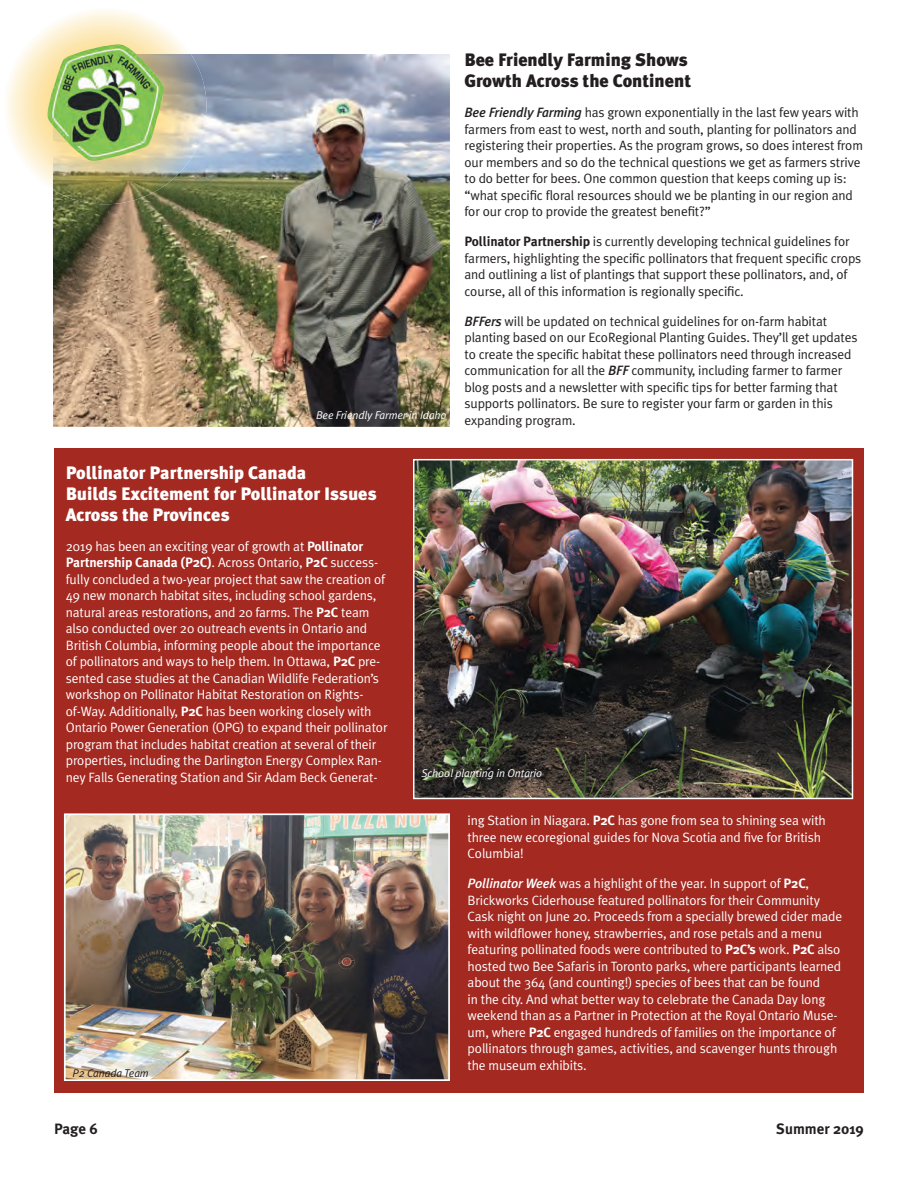
<style>
.page{position:relative;width:918px;height:1188px;background:#fff}
.page>*{position:absolute;margin:0;border:0;box-sizing:border-box;transform-origin:0 0}
.t1{font:900 18px/21px "Meta Plus";color:#fff}
.t2{font:900 18px/21px "Meta Plus";color:#231f20}
.t3{font:700 15px "Meta Plus";color:#231f20}
.t4{font:13.5px/16.5px "Meta Plus Normal";letter-spacing:-.01em;color:#fff}
.t5{font:13.5px/16.5px "Meta Plus Normal";letter-spacing:-.01em;color:#231f20}
.t6{font:700 13.5px "Meta Plus";letter-spacing:-.01em;color:#fff}
.t7{font:italic 11.25px "Meta Plus Normal";letter-spacing:-.01em;color:#fff}
.t8{font:italic 11.25px "Meta Plus Normal";letter-spacing:-.01em;color:#231f20}
.s1{font-family:"Meta Plus";font-weight:500;font-style:italic}
.s2{font-family:"Meta Plus";font-weight:700}
.s3{font-family:"Meta Plus Normal";font-weight:400}
</style>
<div class="page">
<div style="left:54px;top:449px;width:810px;height:644px;background:#a32921"></div>
<img style="left:416px;top:462px;width:434px;height:334px">
<div style="left:413px;top:459px;width:440px;height:340px;border:2px solid #fff"></div>
<img style="left:53px;top:54px;width:397px;height:373px">
<img style="left:53px;top:54px;width:153px;height:150px">
<img style="left:47px;top:44px;width:117px;height:117px">
<img style="left:67px;top:816px;width:380px;height:262px">
<div style="left:64px;top:813px;width:386px;height:268px;border:2px solid #fff"></div>
<p class="t7" style="left:316px;top:408px;width:132px">Bee Friendly Farmer in Idaho</p>
<h1 class="t2" style="left:464px;top:50px;width:228px">Bee Friendly Farming Shows<br>Growth Across the Continent</h1>
<p class="t5" style="left:464px;top:104px;width:400px"><span class="s1">Bee Friendly Farming</span> has grown exponentially in the last few years with farmers from east to west, north and south, planting for pollinators and registering their properties. As the program grows, so does interest from our members and so do the technical questions we get as farmers strive to do better for bees. One common question that keeps coming up is: “what specific floral resources should we be planting in our region and for our crop to provide the greatest benefit?”</p>
<p class="t5" style="left:464px;top:233px;width:398px"><span class="s2">Pollinator Partnership</span> is currently developing technical guidelines for farmers, highlighting the specific pollinators that frequent specific crops and outlining a list of plantings that support these pollinators, and, of course, all of this information is regionally specific.</p>
<p class="t5" style="left:464px;top:313px;width:395px"><span class="s1">BFFers</span> will be updated on technical guidelines for on-farm habitat planting based on our EcoRegional Planting Guides. They’ll get updates to create the specific habitat these pollinators need through increased communication for all the <span class="s1">BFF</span> community, including farmer to farmer blog posts and a newsletter with specific tips for better farming that supports pollinators. Be sure to register your farm or garden in this expanding program.</p>
<h1 class="t1" style="left:66px;top:462px;width:312px">Pollinator Partnership Canada<br>Builds Excitement for Pollinator Issues<br>Across the Provinces</h1>
<p class="t4" style="left:66px;top:538px;width:299px">2019 has been an exciting year of growth at <span class="s2">Pollinator</span></p>
<p class="t6" style="left:66px;top:555px;width:314px">Partnership Canada (P2C)<span class="s3">. Across Ontario,</span> P2C <span class="s3">success-</span></p>
<p class="t4" style="left:66px;top:571px;width:323px">fully concluded a two-year project that saw the creation of 49 new monarch habitat sites, including school gardens, natural areas restorations, and 20 farms. The <span class="s2">P2C</span> team also conducted over 20 outreach events in Ontario and British Columbia, informing people about the importance of pollinators and ways to help them. In Ottawa, <span class="s2">P2C</span> pre&shy;sented case studies at the Canadian Wildlife Federation’s workshop on Pollinator Habitat Restoration on Rights&shy;of-Way. Additionally, <span class="s2">P2C</span> has been working closely with Ontario Power Generation (OPG) to expand their pollinator program that includes habitat creation at several of their properties, including the Darlington Energy Complex Ran&shy;ney Falls Generating Station and Sir Adam Beck Generat-</p>
<p class="t8" style="left:73px;top:1066px;width:78px">P2 Canada Team</p>
<p class="t7" style="left:421px;top:767px;width:122px">School planting in Ontario</p>
<p class="t4" style="left:468px;top:812px;width:360px">ing Station in Niagara. <span class="s2">P2C</span> has gone from sea to shining sea with three new ecoregional guides for Nova Scotia and five for British<br>Columbia!</p>
<p class="t4" style="left:468px;top:875px;width:376px"><span class="s1">Pollinator Week</span> was a highlight of the year. In support of <span class="s2">P2C</span>, Brickworks Ciderhouse featured pollinators for their Community Cask night on June 20. Proceeds from a specially brewed cider made with wildflower honey, strawberries, and rose petals and a menu featuring pollinated foods were contributed to <span class="s2">P2C’s</span> work. <span class="s2">P2C</span> also hosted two Bee Safaris in Toronto parks, where participants learned about the 364 (and counting!) species of bees that can be found<br>in the city. And what better way to celebrate the Canada Day long weekend than as a Partner in Protection at the Royal Ontario Muse&shy;um, where <span class="s2">P2C</span> engaged hundreds of families on the importance of pollinators through games, activities, and scavenger hunts through the museum exhibits.</p>
<p class="t3" style="left:54px;top:1120px;width:45px">Page 6</p>
<p class="t3" style="left:776px;top:1120px;width:89px">Summer 2019</p>
</div>
